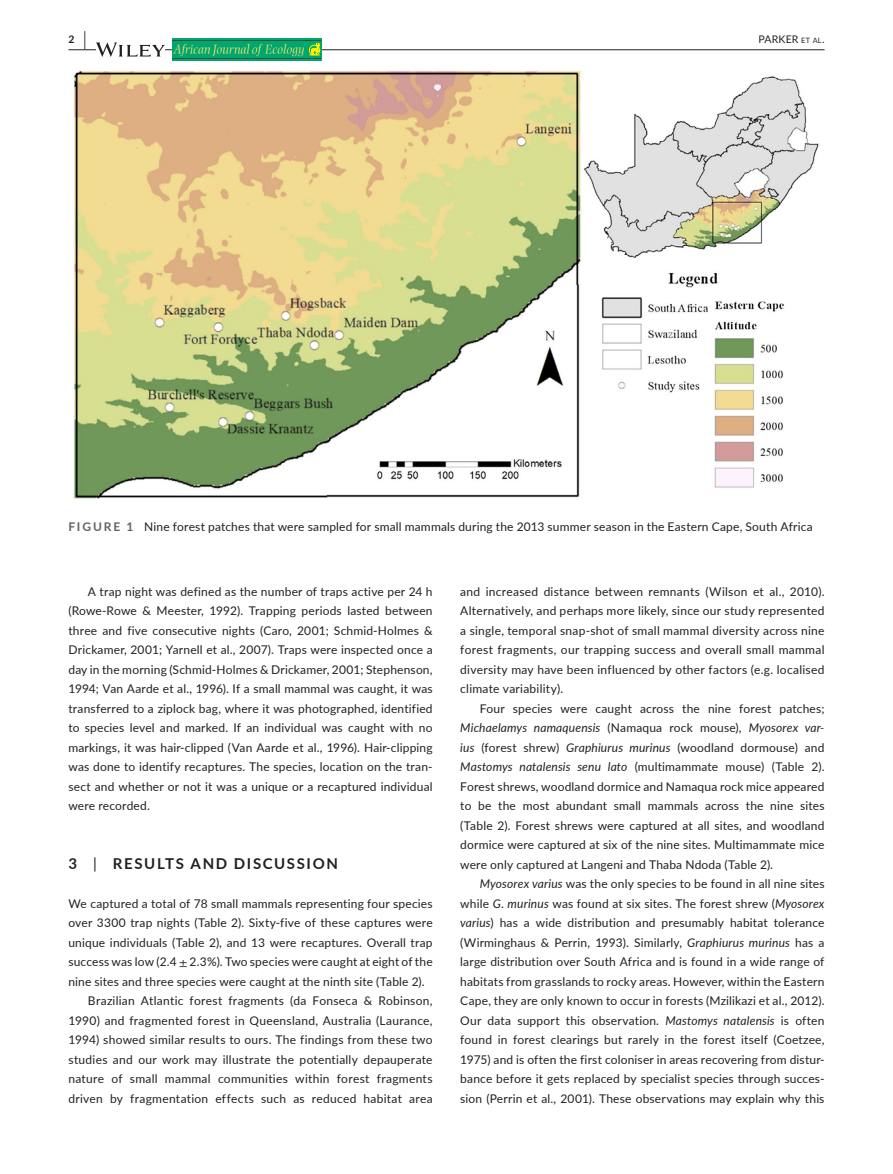
<style>
.page{position:relative;width:893px;height:1174px;background:#fff}
.page>*{position:absolute;margin:0;border:0;box-sizing:border-box;transform-origin:0 0}
.t1{font:700 15px "Lato";letter-spacing:.11em;color:#231f20}
.t2{font:12px/19.5px "Lato";letter-spacing:.015em;color:#231f20;text-align:justify}
.t3{font:10.5px "Lato";letter-spacing:.02em;color:#231f20}
.t4{font:700 10.5px "Lato";color:#231f20}
.s1{font-size:19.5px}
.s2{font-size:7.35px}
.s3{font-weight:700;color:#636366}
.s4{font-weight:400}
.s5{font-family:"STIX"}
.s6{font-style:italic}
</style>
<div class="page">
<hr style="left:68px;top:49px;width:756px;height:1px;background:#231f20">
<svg style="left:96px;top:42px;width:69px;height:15px"></svg>
<img style="left:172px;top:39px;width:149px;height:22px">
<svg style="left:309px;top:43px;width:11px;height:13px"></svg>
<hr style="left:172px;top:41px;width:149px;height:1px;background:#295245">
<hr style="left:172px;top:59px;width:149px;height:1px;background:#295245">
<img style="left:73px;top:70px;width:746px;height:428px">
<p class="t4" style="left:68px;top:31px;width:19px">2 <span class="s1">|</span></p>
<p class="t3" style="left:758px;top:31px;width:68px">PARKER <span class="s2">et al</span>.</p>
<p class="t2" style="left:68px;top:516px;width:746px"><span class="s3">FIGURE 1</span> Nine forest patches that were sampled for small mammals during the 2013 summer season in the Eastern Cape, South Africa</p>
<p class="t2" style="left:68px;top:581px;width:366px;text-indent:20px">A trap night was defined as the number of traps active per 24 h (Rowe-Rowe &amp; Meester, 1992). Trapping periods lasted between three and five consecutive nights (Caro, 2001; Schmid-Holmes &amp; Drickamer, 2001; Yarnell et al., 2007). Traps were inspected once a day in the morning (Schmid-Holmes &amp; Drickamer, 2001; Stephenson, 1994; Van Aarde et al., 1996). If a small mammal was caught, it was transferred to a ziplock bag, where it was photographed, identified to species level and marked. If an individual was caught with no markings, it was hair-clipped (Van Aarde et al., 1996). Hair-clipping was done to identify recaptures. The species, location on the tran&shy;sect and whether or not it was a unique or a recaptured individual were recorded.</p>
<p class="t1" style="left:68px;top:852px;width:271px">3 <span class="s4">|</span> RESULTS AND DISCUSSION</p>
<p class="t2" style="left:68px;top:893px;width:366px">We captured a total of 78 small mammals representing four species</p>
<p class="t2" style="left:68px;top:912px;width:366px">over 3300 trap nights (Table 2). Sixty-five of these captures were</p>
<p class="t2" style="left:68px;top:932px;width:366px">unique individuals (Table 2), and 13 were recaptures. Overall trap</p>
<p class="t2" style="left:68px;top:951px;width:366px">success was low (2.4 <span class="s5">±</span> 2.3%). Two species were caught at eight of the</p>
<p class="t2" style="left:68px;top:971px;width:358px">nine sites and three species were caught at the ninth site (Table 2).</p>
<p class="t2" style="left:88px;top:990px;width:346px">Brazilian Atlantic forest fragments (da Fonseca &amp; Robinson,</p>
<p class="t2" style="left:68px;top:1010px;width:366px">1990) and fragmented forest in Queensland, Australia (Laurance,</p>
<p class="t2" style="left:68px;top:1029px;width:366px">1994) showed similar results to ours. The findings from these two</p>
<p class="t2" style="left:68px;top:1049px;width:366px">studies and our work may illustrate the potentially depauperate</p>
<p class="t2" style="left:68px;top:1068px;width:366px">nature of small mammal communities within forest fragments</p>
<p class="t2" style="left:68px;top:1088px;width:366px">driven by fragmentation effects such as reduced habitat area</p>
<p class="t2" style="left:460px;top:581px;width:366px">and increased distance between remnants (Wilson et al., 2010).<br>Alternatively, and perhaps more likely, since our study represented a single, temporal snap-shot of small mammal diversity across nine forest fragments, our trapping success and overall small mammal diversity may have been influenced by other factors (e.g. localised climate variability).</p>
<p class="t2" style="left:460px;top:698px;width:366px;text-indent:20px">Four species were caught across the nine forest patches; <span class="s6">Michaelamys namaquensis</span> (Namaqua rock mouse), <span class="s6">Myosorex var&shy;ius</span> (forest shrew) <span class="s6">Graphiurus murinus</span> (woodland dormouse) and <span class="s6">Mastomys natalensis senu lato</span> (multimammate mouse) (Table 2).<br>Forest shrews, woodland dormice and Namaqua rock mice appeared to be the most abundant small mammals across the nine sites (Table 2). Forest shrews were captured at all sites, and woodland dormice were captured at six of the nine sites. Multimammate mice were only captured at Langeni and Thaba Ndoda (Table 2).</p>
<p class="t2" style="left:460px;top:873px;width:366px;text-indent:20px"><span class="s6">Myosorex varius</span> was the only species to be found in all nine sites while <span class="s6">G</span>. <span class="s6">murinus</span> was found at six sites. The forest shrew (<span class="s6">Myosorex varius</span>) has a wide distribution and presumably habitat tolerance (Wirminghaus &amp; Perrin, 1993). Similarly, <span class="s6">Graphiurus murinus</span> has a large distribution over South Africa and is found in a wide range of habitats from grasslands to rocky areas. However, within the Eastern Cape, they are only known to occur in forests (Mzilikazi et al., 2012).<br>Our data support this observation. <span class="s6">Mastomys natalensis</span> is often found in forest clearings but rarely in the forest itself (Coetzee, 1975) and is often the first coloniser in areas recovering from distur&shy;bance before it gets replaced by specialist species through succes&shy;sion (Perrin et al., 2001). These observations may explain why this</p>
</div>
